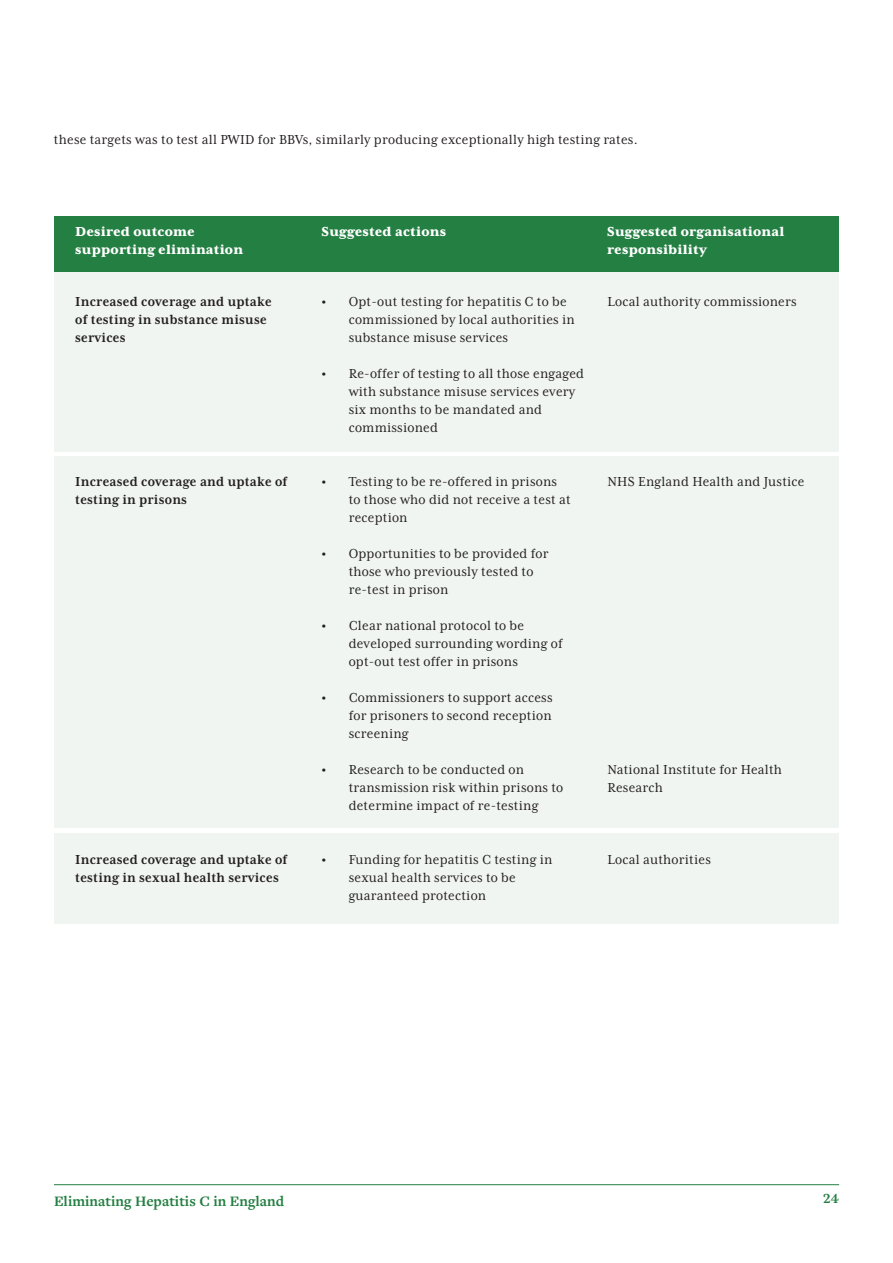
<style>
.page{position:relative;width:893px;height:1263px;background:#fff}
.page>*{position:absolute;margin:0;border:0;box-sizing:border-box;transform-origin:0 0}
.t1{font:15px/18px "Mrs Eaves XL Serif Nar OT";letter-spacing:.015em;color:#231f20}
.t2{font:700 15px/18px "Mrs Eaves XL Serif Nar OT";letter-spacing:.015em;color:#231f20}
.t3{font:800 15px/18px "Mrs Eaves XL Serif OT";letter-spacing:.015em;color:#fff}
.t4{font:700 15px "Freight Text Pro";color:#247f42}
.t5{font:700 15px "Mrs Eaves XL Serif OT";color:#247f42}
.s1{font-family:"Myriad Pro"}
</style>
<div class="page">
<hr style="left:54px;top:1184px;width:785px;height:1px;background:#247f42">
<div style="left:54px;top:272px;width:785px;height:180px;background:#f0f5f1"></div>
<div style="left:54px;top:457px;width:785px;height:371px;background:#f0f5f1"></div>
<div style="left:54px;top:833px;width:785px;height:90px;background:#f0f5f1"></div>
<div style="left:54px;top:216px;width:785px;height:56px;background:#247f42"></div>
<p class="t1" style="left:54px;top:131px;width:585px">these targets was to test all PWID for BBVs, similarly producing exceptionally high testing rates.</p>
<p class="t3" style="left:75px;top:223px;width:169px">Desired outcome supporting elimination</p>
<p class="t3" style="left:322px;top:223px;width:126px">Suggested actions</p>
<p class="t3" style="left:607px;top:223px;width:179px">Suggested organisational responsibility</p>
<p class="t2" style="left:75px;top:293px;width:198px">Increased coverage and uptake of testing in substance misuse services</p>
<p class="t1" style="left:349px;top:293px;width:228px;text-indent:-27px"><span class="s1">•</span> Opt-out testing for hepatitis C to be commissioned by local authorities in substance misuse services</p>
<p class="t1" style="left:349px;top:365px;width:237px;text-indent:-27px"><span class="s1">•</span> Re-offer of testing to all those engaged with substance misuse services every six months to be mandated and commissioned</p>
<p class="t1" style="left:607px;top:293px;width:191px">Local authority commissioners</p>
<p class="t2" style="left:75px;top:473px;width:214px">Increased coverage and uptake of testing in prisons</p>
<p class="t1" style="left:349px;top:473px;width:223px;text-indent:-27px"><span class="s1">•</span> Testing to be re-offered in prisons to those who did not receive a test at reception</p>
<p class="t1" style="left:349px;top:545px;width:201px;text-indent:-27px"><span class="s1">•</span> Opportunities to be provided for those who previously tested to re-test in prison</p>
<p class="t1" style="left:349px;top:617px;width:215px;text-indent:-27px"><span class="s1">•</span> Clear national protocol to be developed surrounding wording of opt-out test offer in prisons</p>
<p class="t1" style="left:349px;top:689px;width:205px;text-align:justify;text-indent:-27px"><span class="s1">•</span> Commissioners to support access for prisoners to second reception screening</p>
<p class="t1" style="left:349px;top:761px;width:216px;text-indent:-27px"><span class="s1">•</span> Research to be conducted on transmission risk within prisons to determine impact of re-testing</p>
<p class="t1" style="left:607px;top:473px;width:199px">NHS England Health and Justice</p>
<p class="t1" style="left:607px;top:761px;width:176px">National Institute for Health<br>Research</p>
<p class="t2" style="left:75px;top:851px;width:214px">Increased coverage and uptake of testing in sexual health services</p>
<p class="t1" style="left:349px;top:851px;width:205px;text-indent:-27px"><span class="s1">•</span> Funding for hepatitis C testing in sexual health services to be guaranteed protection</p>
<p class="t1" style="left:607px;top:851px;width:105px">Local authorities</p>
<p class="t4" style="left:54px;top:1191px;width:232px">Eliminating Hepatitis C in England</p>
<p class="t5" style="left:823px;top:1191px;width:18px">24</p>
</div>
